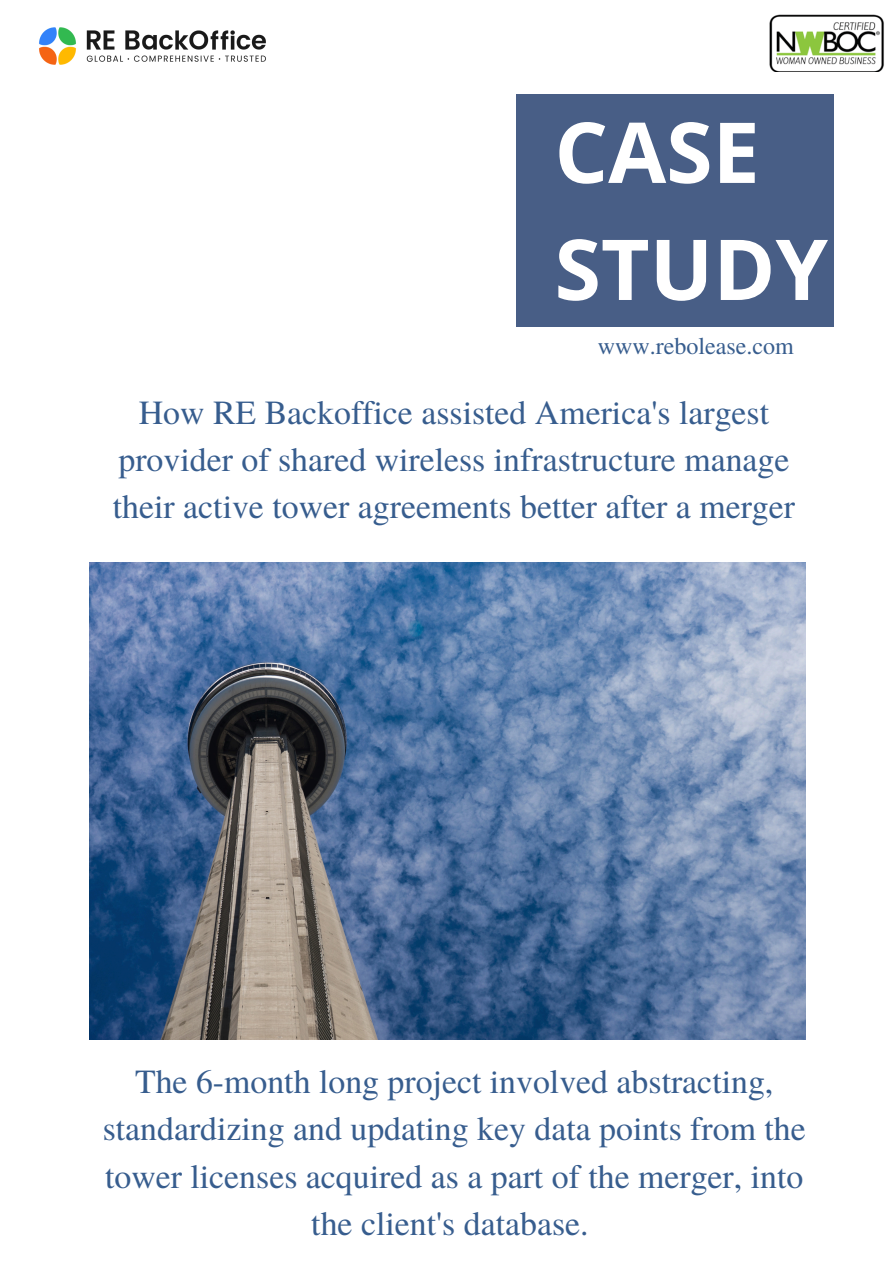
<style>
.page{position:relative;width:894px;height:1264px;background:#fff}
.page>*{position:absolute;margin:0;border:0;box-sizing:border-box;transform-origin:0 0}
.t1{font:700 84px/117px "Open Sans Hebrew";color:#fff}
.t2{font:33.75px/47.2px "Te X Gyre Termes";color:#375d8e;text-align:center}
.t3{font:24px "Te X Gyre Termes";color:#375d8e}
</style>
<div class="page">
<img style="left:89px;top:563px;width:716px;height:476px">
<div style="left:516px;top:95px;width:317px;height:231px;background:#485e86"></div>
<img style="left:769px;top:14px;width:115px;height:58px">
<img style="left:39px;top:27px;width:227px;height:38px">
<p class="t1" style="left:554px;top:92px;width:275px">CASE<br>STUDY</p>
<h1 class="t3" style="left:597px;top:329px;width:197px">www.rebolease.com</h1>
<p class="t2" style="left:113px;top:387px;width:683px">How RE Backoffice assisted America's largest provider of shared wireless infrastructure manage their active tower agreements better after a merger</p>
<h2 class="t2" style="left:103px;top:1056px;width:704px">The 6-month long project involved abstracting, standardizing and updating key data points from the tower licenses acquired as a part of the merger, into the client's database.</h2>
</div>
